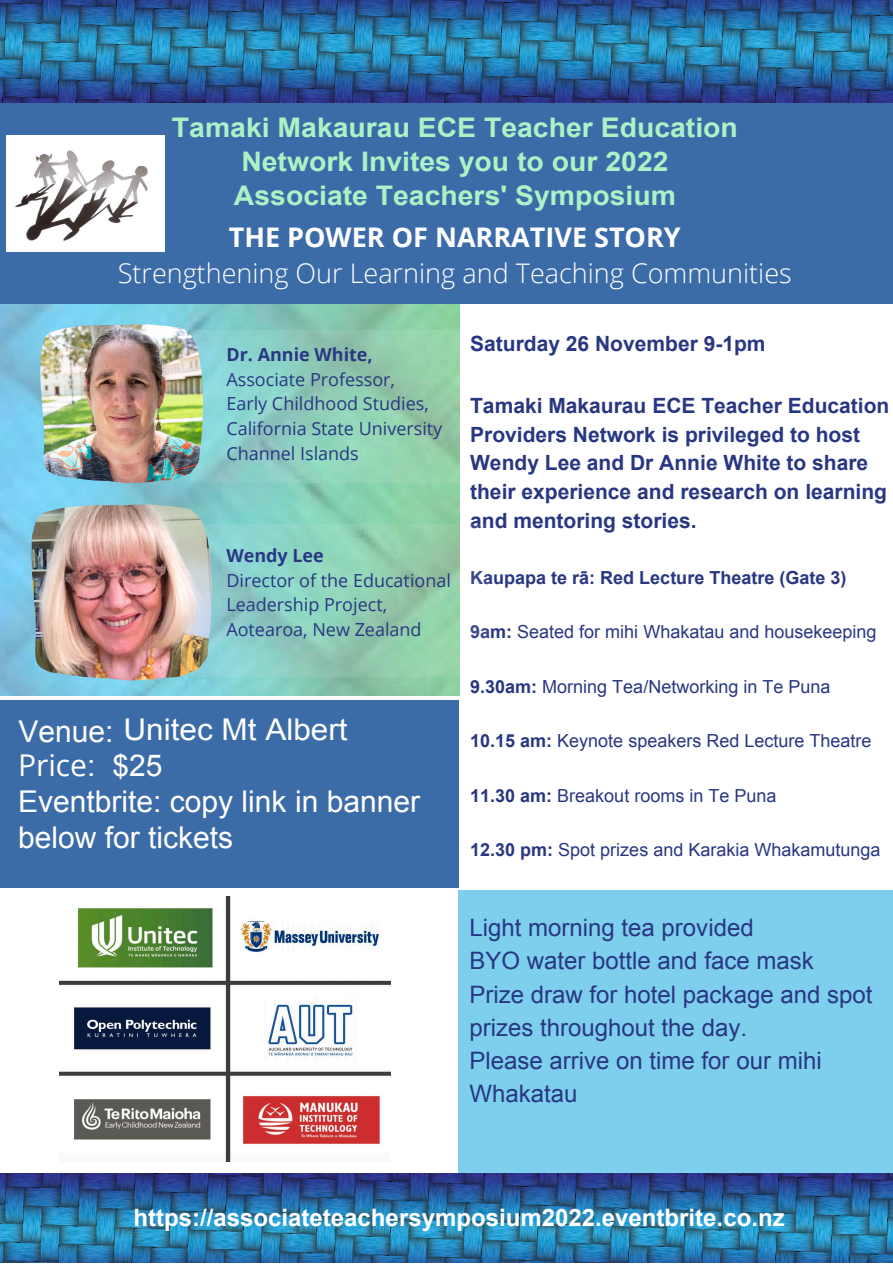
<style>
.page{position:relative;width:893px;height:1264px;background:#fff}
.page>*{position:absolute;margin:0;border:0;box-sizing:border-box;transform-origin:0 0}
.t1{font:30px/36px "Arial";color:#fff}
.t2{font:30px "Open Sans";color:#fff}
.t3{font:700 27px/34px "Arial";color:#abf3c6;text-align:center;scale:1.05 1}
.t4{font:300 27px "Open Sans";color:#fff}
.t5{font:700 27px "Open Sans";color:#fff}
.t6{font:24px/33.2px "Arial";color:#293782}
.t7{font:700 24px "Arial";color:#fff}
.t8{font:700 21px/28.8px "Arial";color:#293782}
.t9{font:700 21px "Arial";color:#293782}
.t10{font:18px "Arial";color:#293782}
.t11{font:18px/24.8px "Open Sans";color:#293782}
.t12{font:700 18px "Arial";color:#293782}
.t13{font:700 18px "Open Sans";color:#293782}
.s1{font-style:inherit}
.s2{font-family:"Arial"}
.s3{font-weight:700}
</style>
<div class="page">
<img style="left:1px;top:303px;width:458px;height:392px">
<div style="left:0;top:92px;width:892px;height:211px;background:#3c6ca8"></div>
<img style="left:1px;top:1px;width:891px;height:101px">
<div style="left:458px;top:890px;width:434px;height:282px;background:#7dcfed"></div>
<img style="left:0;top:1173px;width:892px;height:89px">
<div style="left:0;top:700px;width:459px;height:187px;background:#3c6ca8"></div>
<svg style="left:203px;top:330px;width:257px;height:152px"></svg>
<img style="left:40px;top:324px;width:163px;height:159px">
<svg style="left:212px;top:523px;width:248px;height:153px"></svg>
<img style="left:31px;top:504px;width:181px;height:176px">
<img style="left:59px;top:896px;width:331px;height:265px">
<img style="left:6px;top:136px;width:159px;height:115px">
<h2 class="t3" style="left:172px;top:112px;width:540px">Tamaki Makaurau ECE Teacher Education<br>Network Invites you to our 2022<br>Associate Teachers' Symposium</h2>
<h2 class="t5" style="left:229px;top:219px;width:453px">THE POWER OF NARRATIVE STORY</h2>
<h2 class="t4" style="left:118px;top:254px;width:675px">Strengthening Our Learning and Teaching Communities</h2>
<p class="t13" style="left:226px;top:341px;width:148px">Dr. Annie White,</p>
<p class="t11" style="left:226px;top:366px;width:217px">Associate Professor,<br>Early Childhood Studies,<br>California State University<br>Channel Islands</p>
<p class="t13" style="left:226px;top:542px;width:99px">Wendy Lee</p>
<p class="t11" style="left:226px;top:567px;width:226px">Director of the Educational<br>Leadership Project,<br>Aotearoa, New Zealand</p>
<h1 class="t1" style="left:18px;top:712px;width:331px"><span class="s1">Venue</span>: Unitec Mt Albert</h1>
<h1 class="t2" style="left:18px;top:744px;width:146px">Price<span class="s2">: $25</span></h1>
<h1 class="t1" style="left:18px;top:784px;width:403px">E<span class="s1">ventbrite</span>: copy link in banner below for tickets</h1>
<p class="t9" style="left:470px;top:330px;width:297px">Saturday 26 November 9-1pm</p>
<p class="t8" style="left:470px;top:391px;width:420px">Tamaki Makaurau ECE Teacher Education Providers Network <span class="s1">is</span> privileged to host Wendy <span class="s1">Lee</span> and <span class="s1">Dr</span> Annie <span class="s1">White</span> to share their experience a<span class="s1">nd research</span> on <span class="s1">learning and mentoring stories.</span></p>
<p class="t12" style="left:470px;top:566px;width:378px">Kaupapa te rā: Red Lecture Theatre (Gate 3)</p>
<p class="t10" style="left:470px;top:620px;width:408px"><span class="s3">9am:</span> Seated for mihi Whakatau and housekeeping</p>
<p class="t10" style="left:470px;top:675px;width:362px"><span class="s3">9.30am:</span> Morning Tea/Networking in Te Puna</p>
<p class="t10" style="left:470px;top:729px;width:403px"><span class="s3">10.15 am:</span> Keynote speakers Red Lecture Theatre</p>
<p class="t10" style="left:470px;top:783px;width:308px"><span class="s3">11.30 am:</span> Breakout rooms in Te Puna</p>
<p class="t10" style="left:470px;top:838px;width:412px"><span class="s3">12.30 pm:</span> Spot prizes and Karakia Whakamutunga</p>
<h3 class="t6" style="left:469px;top:911px;width:404px">Light morning tea provided<br>B<span class="s1">YO</span> water bottle <span class="s1">and face mask<br></span>Prize draw for hotel package and spot prizes throughout the day.<br>Please arrive on time for our <span class="s1">mihi<br>W</span>hakatau</h3>
<h3 class="t7" style="left:133px;top:1201px;width:652px">https://associateteachersymposium2022.eventbrite.co.nz</h3>
</div>
